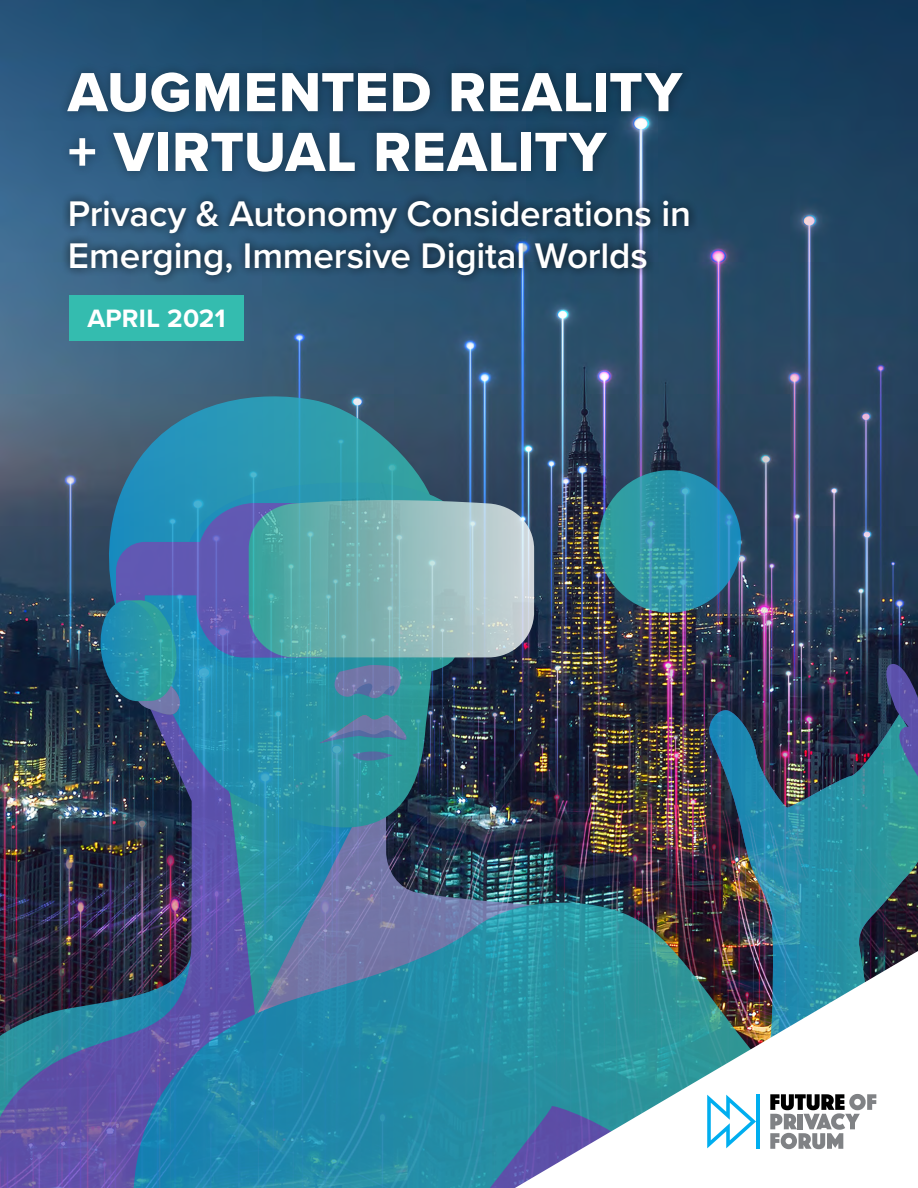
<style>
.page{position:relative;width:918px;height:1188px;background:#fff}
.page>*{position:absolute;margin:0;border:0;box-sizing:border-box;transform-origin:0 0}
.t1{font:57.15px/59.8px "Proxima Nova Extrabld";letter-spacing:.015em;color:#fff}
.t2{font:600 36.9px/41.8px "Proxima Nova";letter-spacing:-.005em;color:#fff}
.t3{font:700 33px "Proxima Nova";color:#fff}
.t4{font:700 26.1px "Proxima Nova";letter-spacing:.01em;color:#fff}
</style>
<div class="page">
<img style="left:0;top:0;width:918px;height:894px">
<img style="left:707px;top:710px;width:211px;height:241px">
<img style="left:393px;top:814px;width:145px;height:80px">
<img style="left:0;top:651px;width:219px;height:537px">
<img style="left:132px;top:894px;width:662px;height:294px">
<img style="left:97px;top:377px;width:362px;height:475px">
<svg style="left:105px;top:390px;width:333px;height:296px"></svg>
<svg style="left:880px;top:664px;width:38px;height:209px"></svg>
<svg style="left:219px;top:751px;width:174px;height:273px"></svg>
<svg style="left:174px;top:483px;width:289px;height:199px"></svg>
<svg style="left:98px;top:503px;width:310px;height:240px"></svg>
<svg style="left:249px;top:499px;width:285px;height:158px"></svg>
<svg style="left:599px;top:470px;width:142px;height:143px"></svg>
<div style="left:69px;top:296px;width:175px;height:45px;background:#34bcaf"></div>
<div style="left:61px;top:192px;width:637px;height:93px;background:#000;opacity:.75"></div>
<div style="left:58px;top:62px;width:635px;height:121px;background:#000;opacity:.35"></div>
<svg style="left:515px;top:951px;width:403px;height:237px"></svg>
<img style="left:707px;top:925px;width:193px;height:263px">
<hr style="left:756px;top:1094px;width:4px;height:55px;background:#00aeef">
<h1 class="t1" style="left:68px;top:61px;width:616px">AUGMENTED REALITY + VIRTUAL REALITY</h1>
<p class="t3" style="left:594px;top:62px;width:93px">XXXX</p>
<p class="t2" style="left:68px;top:192px;width:625px">Privacy &amp; Autonomy Considerations in<br>Emerging, Immersive Digital Worlds</p>
<p class="t4" style="left:88px;top:299px;width:140px">APRIL 2021</p>
</div>
